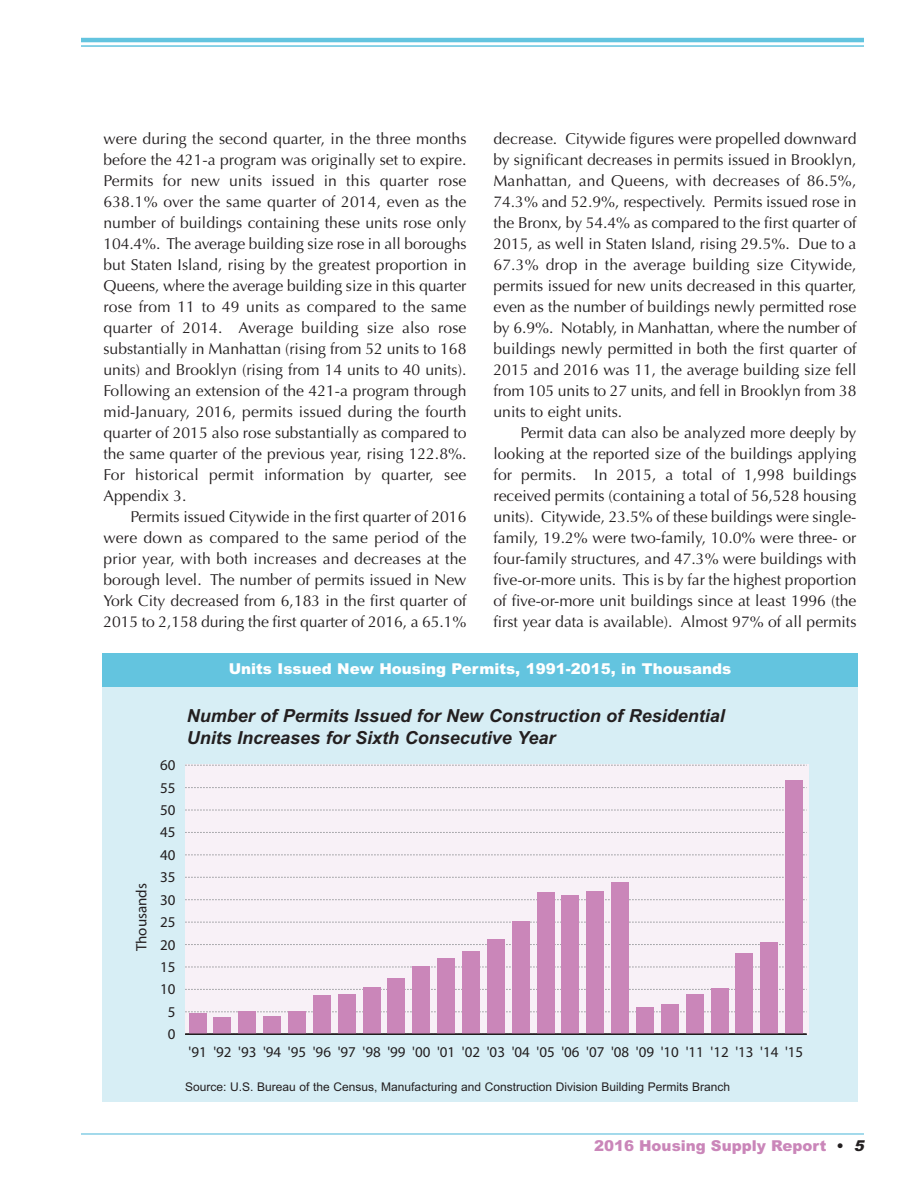
<style>
.page{position:relative;width:918px;height:1188px;background:#fff}
.page>*{position:absolute;margin:0;border:0;box-sizing:border-box;transform-origin:0 0}
.t1{font:italic 700 18px/21.6px "Arial";color:#231f20}
.t2{font:15.75px/21px "Optima";color:#231f20;text-align:justify}
.t3{font:15px "Myriad";color:#231f20}
.t4{font:900 15px "Arial";color:#fff}
.t5{font:900 15px "Arial";color:#ca86b9}
.t6{font:12px "Arial";color:#231f20}
.s1{color:#231f20}
.s2{font-style:italic;color:#231f20}
</style>
<div class="page">
<div style="left:102px;top:668px;width:756px;height:434px;background:#d7eef5"></div>
<div style="left:102px;top:653px;width:756px;height:34px;background:#63c4df"></div>
<div style="left:185px;top:764px;width:624px;height:271px;background:#f8f1f7"></div>
<svg style="left:185px;top:1011px;width:622px;height:1px"></svg>
<svg style="left:185px;top:989px;width:622px;height:1px"></svg>
<svg style="left:185px;top:967px;width:622px;height:1px"></svg>
<svg style="left:185px;top:944px;width:622px;height:1px"></svg>
<svg style="left:185px;top:922px;width:622px;height:1px"></svg>
<svg style="left:185px;top:899px;width:622px;height:1px"></svg>
<svg style="left:185px;top:877px;width:622px;height:1px"></svg>
<svg style="left:185px;top:854px;width:622px;height:1px"></svg>
<svg style="left:185px;top:832px;width:622px;height:1px"></svg>
<svg style="left:185px;top:810px;width:622px;height:1px"></svg>
<svg style="left:185px;top:787px;width:622px;height:1px"></svg>
<svg style="left:185px;top:765px;width:622px;height:1px"></svg>
<div style="left:189px;top:1013px;width:18px;height:21px;background:#ca86b9"></div>
<div style="left:214px;top:1017px;width:17px;height:17px;background:#ca86b9"></div>
<div style="left:238px;top:1011px;width:18px;height:23px;background:#ca86b9"></div>
<div style="left:263px;top:1016px;width:18px;height:18px;background:#ca86b9"></div>
<div style="left:288px;top:1011px;width:18px;height:23px;background:#ca86b9"></div>
<div style="left:313px;top:995px;width:18px;height:39px;background:#ca86b9"></div>
<div style="left:338px;top:994px;width:18px;height:40px;background:#ca86b9"></div>
<div style="left:363px;top:988px;width:18px;height:46px;background:#ca86b9"></div>
<div style="left:388px;top:979px;width:17px;height:55px;background:#ca86b9"></div>
<div style="left:412px;top:967px;width:18px;height:67px;background:#ca86b9"></div>
<div style="left:437px;top:959px;width:18px;height:75px;background:#ca86b9"></div>
<div style="left:462px;top:951px;width:18px;height:83px;background:#ca86b9"></div>
<div style="left:487px;top:939px;width:18px;height:95px;background:#ca86b9"></div>
<div style="left:512px;top:921px;width:18px;height:113px;background:#ca86b9"></div>
<div style="left:537px;top:893px;width:18px;height:141px;background:#ca86b9"></div>
<div style="left:562px;top:896px;width:17px;height:138px;background:#ca86b9"></div>
<div style="left:586px;top:891px;width:18px;height:143px;background:#ca86b9"></div>
<div style="left:611px;top:882px;width:18px;height:152px;background:#ca86b9"></div>
<div style="left:636px;top:1007px;width:18px;height:27px;background:#ca86b9"></div>
<div style="left:661px;top:1004px;width:18px;height:30px;background:#ca86b9"></div>
<div style="left:686px;top:994px;width:18px;height:40px;background:#ca86b9"></div>
<div style="left:711px;top:988px;width:18px;height:46px;background:#ca86b9"></div>
<div style="left:736px;top:954px;width:17px;height:80px;background:#ca86b9"></div>
<div style="left:760px;top:942px;width:18px;height:92px;background:#ca86b9"></div>
<div style="left:785px;top:781px;width:18px;height:253px;background:#ca86b9"></div>
<hr style="left:185px;top:1033px;width:622px;height:2px;background:#231f20">
<hr style="left:81px;top:38px;width:783px;height:4px;background:#63c4df">
<hr style="left:81px;top:45px;width:783px;height:2px;background:#63c4df">
<hr style="left:81px;top:1133px;width:783px;height:2px;background:#85cee5">
<p class="t2" style="left:493px;top:129px;width:365px">decrease. Citywide figures were propelled downward by significant decreases in permits issued in Brooklyn, Manhattan, and Queens, with decreases of 86.5%, 74.3% and 52.9%, respectively. Permits issued rose in the Bronx, by 54.4% as compared to the first quarter of 2015, as well in Staten Island, rising 29.5%. Due to a 67.3% drop in the average building size Citywide, permits issued for new units decreased in this quarter, even as the number of buildings newly permitted rose by 6.9%. Notably, in Manhattan, where the number of buildings newly permitted in both the first quarter of 2015 and 2016 was 11, the average building size fell from 105 units to 27 units, and fell in Brooklyn from 38 units to eight units.</p>
<p class="t2" style="left:493px;top:423px;width:365px;text-indent:27px">Permit data can also be analyzed more deeply by looking at the reported size of the buildings applying for permits. In 2015, a total of 1,998 buildings received permits (containing a total of 56,528 housing units). Citywide, 23.5% of these buildings were single&shy;family, 19.2% were two-family, 10.0% were three- or four-family structures, and 47.3% were buildings with five-or-more units. This is by far the highest proportion of five-or-more unit buildings since at least 1996 (the first year data is available). Almost 97% of all permits</p>
<p class="t4" style="left:229px;top:660px;width:504px">Units Issued New Housing Permits, 1991-2015, in Thousands</p>
<p class="t2" style="left:103px;top:129px;width:365px">were during the second quarter, in the three months before the 421-a program was originally set to expire.<br>Permits for new units issued in this quarter rose 638.1% over the same quarter of 2014, even as the number of buildings containing these units rose only 104.4%. The average building size rose in all boroughs but Staten Island, rising by the greatest proportion in Queens, where the average building size in this quarter rose from 11 to 49 units as compared to the same quarter of 2014. Average building size also rose substantially in Manhattan (rising from 52 units to 168 units) and Brooklyn (rising from 14 units to 40 units).<br>Following an extension of the 421-a program through mid-January, 2016, permits issued during the fourth quarter of 2015 also rose substantially as compared to the same quarter of the previous year, rising 122.8%.<br>For historical permit information by quarter, see Appendix 3.</p>
<p class="t2" style="left:103px;top:507px;width:365px;text-indent:27px">Permits issued Citywide in the first quarter of 2016 were down as compared to the same period of the prior year, with both increases and decreases at the borough level. The number of permits issued in New York City decreased from 6,183 in the first quarter of 2015 to 2,158 during the first quarter of 2016, a 65.1%</p>
<p class="t3" style="left:136px;top:951px;width:70px;rotate:-90deg">Thousands</p>
<p class="t3" style="left:160px;top:759px;width:17px">60</p>
<p class="t3" style="left:160px;top:782px;width:17px">55</p>
<p class="t3" style="left:160px;top:804px;width:17px">50</p>
<p class="t3" style="left:160px;top:827px;width:17px">45</p>
<p class="t3" style="left:160px;top:849px;width:17px">40</p>
<p class="t3" style="left:160px;top:872px;width:17px">35</p>
<p class="t3" style="left:160px;top:894px;width:17px">30</p>
<p class="t3" style="left:160px;top:916px;width:17px">25</p>
<p class="t3" style="left:160px;top:939px;width:17px">20</p>
<p class="t3" style="left:160px;top:961px;width:17px">15</p>
<p class="t3" style="left:160px;top:984px;width:17px">10</p>
<p class="t3" style="left:168px;top:1006px;width:9px">5</p>
<p class="t3" style="left:168px;top:1029px;width:9px">0</p>
<p class="t1" style="left:187px;top:705px;width:540px">Number of Permits Issued for New Construction of Residential<br>Units Increases for Sixth Consecutive Year</p>
<p class="t3" style="left:189px;top:1047px;width:616px">'91 '92 '93 '94 '95 '96 '97 '98 '99 '00 '01 '02 '03 '04 '05 '06 '07 '08 '09 '10 '11 '12 '13 '14 '15</p>
<p class="t6" style="left:185px;top:1080px;width:546px">Source: U.S. Bureau of the Census, Manufacturing and Construction Division Building Permits Branch</p>
<p class="t5" style="left:594px;top:1137px;width:276px">2016 Housing Supply Report <span class="s1">•</span> <span class="s2">5</span></p>
</div>
